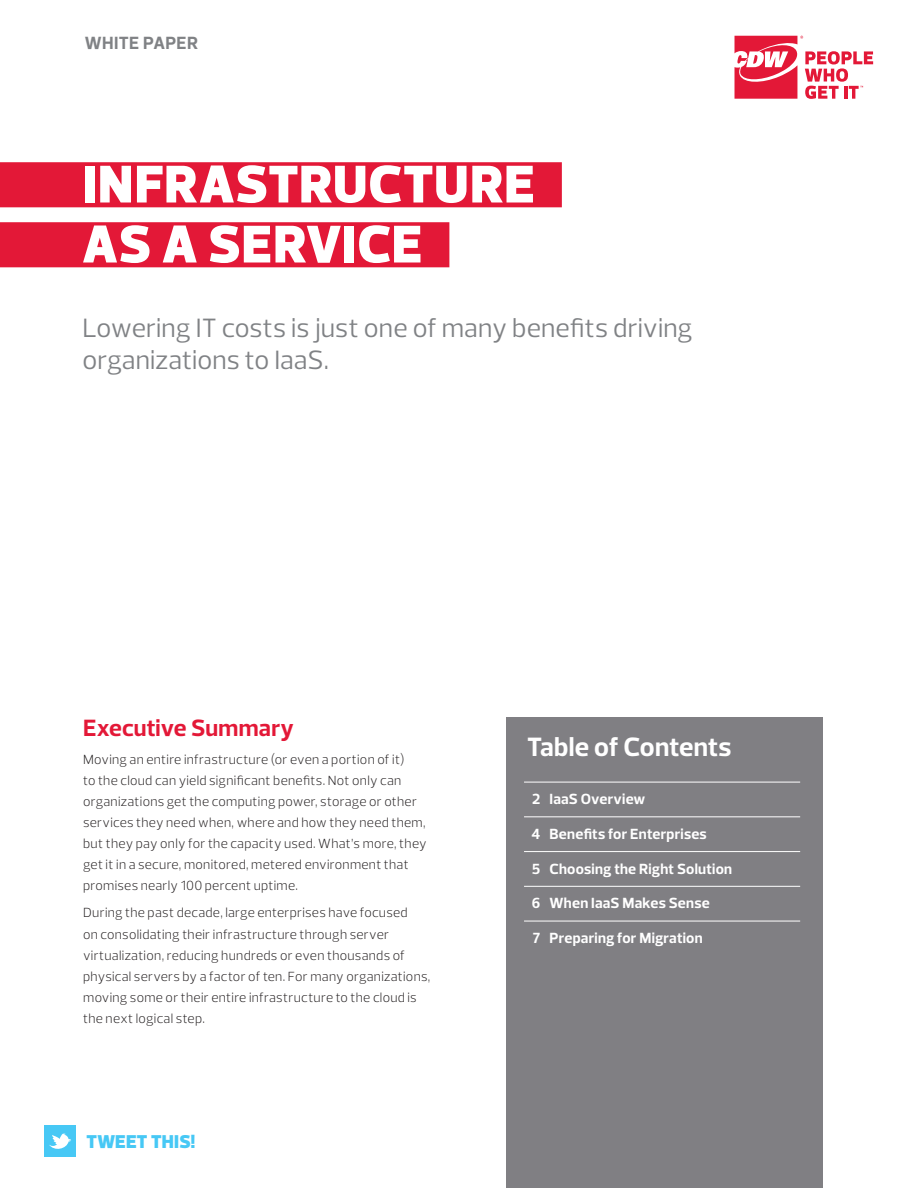
<style>
.page{position:relative;width:918px;height:1188px;background:#fff}
.page>*{position:absolute;margin:0;border:0;box-sizing:border-box;transform-origin:0 0}
.t1{font:900 54px/60px "Prelo";letter-spacing:.02em;color:#fff}
.t2{font:27px/32.4px "Prelo";color:#808285}
.t3{font:700 27px "Prelo";letter-spacing:.005em;color:#fff}
.t4{font:700 24px "Prelo";color:#e31837}
.t5{font:900 18.9px "Prelo";color:#47c8f5}
.t6{font:700 18px "Prelo";letter-spacing:.025em;color:#808285}
.t7{font:700 15px "Prelo";letter-spacing:.015em;color:#fff}
.t8{font:300 13.5px/21px "Prelo";letter-spacing:.02em;color:#231f20}
.s1{color:#e31837}
</style>
<div class="page">
<svg style="left:735px;top:36px;width:138px;height:63px"></svg>
<div style="left:506px;top:718px;width:317px;height:470px;background:#807f83"></div>
<hr style="left:524px;top:782px;width:276px;height:1px;background:#fff">
<hr style="left:524px;top:816px;width:276px;height:1px;background:#fff">
<hr style="left:524px;top:851px;width:276px;height:1px;background:#fff">
<hr style="left:524px;top:886px;width:276px;height:1px;background:#fff">
<hr style="left:524px;top:921px;width:276px;height:1px;background:#fff">
<div style="left:0;top:162px;width:562px;height:45px;background:#e31837"></div>
<div style="left:0;top:222px;width:449px;height:45px;background:#e31837"></div>
<div style="left:44px;top:1125px;width:32px;height:32px;background:#47c8f5"></div>
<svg style="left:49px;top:1133px;width:22px;height:16px"></svg>
<h3 class="t6" style="left:85px;top:32px;width:115px">White paper</h3>
<h1 class="t1" style="left:83px;top:154px;width:481px">INFRASTRUCTURE<span class="s1">..<br></span>AS A SERVICE<span class="s1">..</span></h1>
<h2 class="t2" style="left:82px;top:312px;width:612px">Lowering IT costs is just one of many benefits driving organizations to IaaS.</h2>
<h3 class="t4" style="left:83px;top:713px;width:212px">Executive Summary</h3>
<p class="t8" style="left:83px;top:749px;width:345px">Moving an entire infrastructure (or even a portion of it)<br>to the cloud can yield significant benefits. Not only can organizations get the computing power, storage or other services they need when, where and how they need them, but they pay only for the capacity used. What’s more, they get it in a secure, monitored, metered environment that promises nearly 100 percent uptime.</p>
<p class="t8" style="left:83px;top:902px;width:349px">During the past decade, large enterprises have focused<br>on consolidating their infrastructure through server virtualization, reducing hundreds or even thousands of physical servers by a factor of ten. For many organizations, moving some or their entire infrastructure to the cloud is the next logical step.</p>
<h3 class="t5" style="left:86px;top:1130px;width:41px">TWEET</h3>
<h3 class="t5" style="left:151px;top:1130px;width:46px">THIS!</h3>
<h2 class="t3" style="left:527px;top:730px;width:206px">Table of Contents</h2>
<p class="t7" style="left:532px;top:790px;width:115px">2 IaaS Overview</p>
<p class="t7" style="left:532px;top:824px;width:177px">4 Benefits for Enterprises</p>
<p class="t7" style="left:532px;top:859px;width:202px">5 Choosing the Right Solution</p>
<p class="t7" style="left:532px;top:894px;width:179px">6 When IaaS Makes Sense</p>
<p class="t7" style="left:533px;top:929px;width:171px">7 Preparing for Migration</p>
</div>
